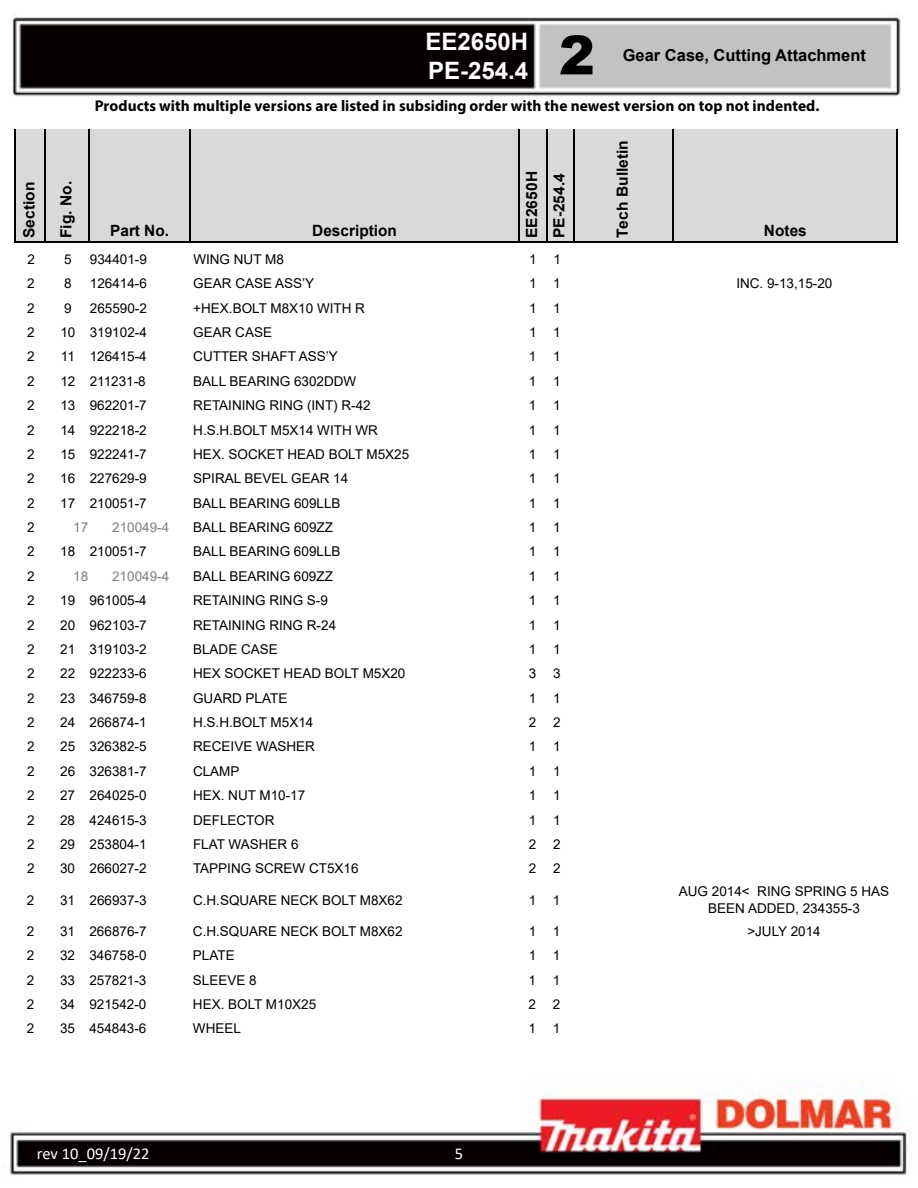
<style>
.page{position:relative;width:918px;height:1188px;background:#fff}
.page>*{position:absolute;margin:0;border:0;box-sizing:border-box;transform-origin:0 0}
.t1{font:900 54px "Arial";color:#000}
.t2{font:700 24px/28.8px "Arial";color:#fff}
.t3{font:700 16.5px "Arial";color:#000}
.t4{font:16.5px "Calibri";color:#fff}
.t5{font:700 15.6px "Myriad Pro";letter-spacing:.005em;color:#000}
.t6{font:700 15.6px "Arial";letter-spacing:.005em;color:#000}
.t7{font:700 15.45px "Arial";letter-spacing:.005em;color:#000}
.t8{font:13.5px/16.2px "Arial";color:#000;text-align:center}
.t9{font:13.5px "Arial";color:#7f7f7f}
</style>
<div class="page">
<img style="left:8px;top:17px;width:900px;height:1158px">
<div style="left:16px;top:129px;width:882px;height:113px;background:#d9d9d9"></div>
<hr style="left:15px;top:129px;width:1px;height:114px;background:#000">
<hr style="left:44px;top:129px;width:2px;height:114px;background:#000">
<hr style="left:88px;top:129px;width:2px;height:114px;background:#000">
<hr style="left:189px;top:129px;width:2px;height:114px;background:#000">
<hr style="left:518px;top:129px;width:2px;height:114px;background:#000">
<hr style="left:546px;top:129px;width:1px;height:114px;background:#000">
<hr style="left:573px;top:129px;width:2px;height:114px;background:#000">
<hr style="left:673px;top:129px;width:1px;height:114px;background:#000">
<hr style="left:897px;top:129px;width:1px;height:114px;background:#000">
<hr style="left:16px;top:241px;width:882px;height:2px;background:#000">
<h2 class="t2" style="left:426px;top:28px;width:104px">EE2650H<br>PE-254.4</h2>
<h1 class="t1" style="left:559px;top:16px;width:38px">2</h1>
<p class="t3" style="left:623px;top:44px;width:245px">Gear Case, Cutting Attachment</p>
<p class="t7" style="left:18px;top:238px;width:58px;rotate:-90deg">Section</p>
<p class="t7" style="left:55px;top:238px;width:59px;rotate:-90deg">Fig. No.</p>
<p class="t5" style="left:95px;top:96px;width:726px">Products with multiple versions are listed in subsiding order with the newest version on top not indented.</p>
<p class="t6" style="left:110px;top:220px;width:61px">Part No.</p>
<p class="t6" style="left:312px;top:220px;width:86px">Description</p>
<p class="t7" style="left:521px;top:238px;width:69px;rotate:-90deg">EE2650H</p>
<p class="t7" style="left:548px;top:238px;width:67px;rotate:-90deg">PE-254.4</p>
<p class="t7" style="left:612px;top:238px;width:100px;rotate:-90deg">Tech Bulletin</p>
<p class="t6" style="left:764px;top:220px;width:44px">Notes</p>
<p class="t8" style="left:27px;top:251px;width:9px">2</p>
<p class="t8" style="left:64px;top:251px;width:9px">5</p>
<p class="t8" style="left:90px;top:251px;width:59px">934401-9</p>
<p class="t8" style="left:193px;top:251px;width:92px">WING NUT M8</p>
<p class="t8" style="left:529px;top:251px;width:33px">1 1</p>
<p class="t8" style="left:27px;top:275px;width:9px">2</p>
<p class="t8" style="left:64px;top:275px;width:9px">8</p>
<p class="t8" style="left:90px;top:275px;width:59px">126414-6</p>
<p class="t8" style="left:193px;top:275px;width:122px">GEAR CASE ASS’Y</p>
<p class="t8" style="left:529px;top:275px;width:33px">1 1</p>
<p class="t8" style="left:736px;top:275px;width:98px">INC. 9-13,15-20</p>
<p class="t8" style="left:27px;top:300px;width:9px">2</p>
<p class="t8" style="left:64px;top:300px;width:9px">9</p>
<p class="t8" style="left:90px;top:300px;width:59px">265590-2</p>
<p class="t8" style="left:193px;top:300px;width:173px">+HEX.BOLT M8X10 WITH R</p>
<p class="t8" style="left:529px;top:300px;width:33px">1 1</p>
<p class="t8" style="left:27px;top:324px;width:9px">2</p>
<p class="t8" style="left:60px;top:324px;width:88px">10 319102-4</p>
<p class="t8" style="left:193px;top:324px;width:80px">GEAR CASE</p>
<p class="t8" style="left:529px;top:324px;width:33px">1 1</p>
<p class="t8" style="left:27px;top:348px;width:9px">2</p>
<p class="t8" style="left:61px;top:348px;width:87px">11 126415-4</p>
<p class="t8" style="left:193px;top:348px;width:146px">CUTTER SHAFT ASS’Y</p>
<p class="t8" style="left:529px;top:348px;width:33px">1 1</p>
<p class="t8" style="left:27px;top:373px;width:9px">2</p>
<p class="t8" style="left:60px;top:373px;width:87px">12 211231-8</p>
<p class="t8" style="left:193px;top:373px;width:165px">BALL BEARING 6302DDW</p>
<p class="t8" style="left:529px;top:373px;width:33px">1 1</p>
<p class="t8" style="left:27px;top:397px;width:9px">2</p>
<p class="t8" style="left:60px;top:397px;width:88px">13 962201-7</p>
<p class="t8" style="left:193px;top:397px;width:179px">RETAINING RING (INT) R-42</p>
<p class="t8" style="left:529px;top:397px;width:33px">1 1</p>
<p class="t8" style="left:27px;top:422px;width:9px">2</p>
<p class="t8" style="left:60px;top:422px;width:88px">14 922218-2</p>
<p class="t8" style="left:193px;top:422px;width:186px">H.S.H.BOLT M5X14 WITH WR</p>
<p class="t8" style="left:529px;top:422px;width:33px">1 1</p>
<p class="t8" style="left:27px;top:446px;width:9px">2</p>
<p class="t8" style="left:60px;top:446px;width:88px">15 922241-7</p>
<p class="t8" style="left:193px;top:446px;width:218px">HEX. SOCKET HEAD BOLT M5X25</p>
<p class="t8" style="left:529px;top:446px;width:33px">1 1</p>
<p class="t8" style="left:27px;top:470px;width:9px">2</p>
<p class="t8" style="left:60px;top:470px;width:88px">16 227629-9</p>
<p class="t8" style="left:193px;top:470px;width:157px">SPIRAL BEVEL GEAR 14</p>
<p class="t8" style="left:529px;top:470px;width:33px">1 1</p>
<p class="t8" style="left:27px;top:495px;width:9px">2</p>
<p class="t8" style="left:60px;top:495px;width:88px">17 210051-7</p>
<p class="t8" style="left:193px;top:495px;width:149px">BALL BEARING 609LLB</p>
<p class="t8" style="left:529px;top:495px;width:33px">1 1</p>
<p class="t8" style="left:27px;top:519px;width:9px">2</p>
<p class="t9" style="left:73px;top:518px;width:17px">17</p>
<p class="t9" style="left:112px;top:518px;width:59px">210049-4</p>
<p class="t8" style="left:193px;top:519px;width:141px">BALL BEARING 609ZZ</p>
<p class="t8" style="left:529px;top:519px;width:33px">1 1</p>
<p class="t8" style="left:27px;top:543px;width:9px">2</p>
<p class="t8" style="left:60px;top:543px;width:88px">18 210051-7</p>
<p class="t8" style="left:193px;top:543px;width:149px">BALL BEARING 609LLB</p>
<p class="t8" style="left:529px;top:543px;width:33px">1 1</p>
<p class="t8" style="left:27px;top:568px;width:9px">2</p>
<p class="t9" style="left:73px;top:567px;width:17px">18</p>
<p class="t9" style="left:112px;top:567px;width:59px">210049-4</p>
<p class="t8" style="left:193px;top:568px;width:141px">BALL BEARING 609ZZ</p>
<p class="t8" style="left:529px;top:568px;width:33px">1 1</p>
<p class="t8" style="left:27px;top:592px;width:9px">2</p>
<p class="t8" style="left:60px;top:592px;width:88px">19 961005-4</p>
<p class="t8" style="left:193px;top:592px;width:136px">RETAINING RING S-9</p>
<p class="t8" style="left:529px;top:592px;width:33px">1 1</p>
<p class="t8" style="left:27px;top:617px;width:9px">2</p>
<p class="t8" style="left:60px;top:617px;width:88px">20 962103-7</p>
<p class="t8" style="left:193px;top:617px;width:145px">RETAINING RING R-24</p>
<p class="t8" style="left:529px;top:617px;width:33px">1 1</p>
<p class="t8" style="left:27px;top:641px;width:9px">2</p>
<p class="t8" style="left:60px;top:641px;width:88px">21 319103-2</p>
<p class="t8" style="left:193px;top:641px;width:86px">BLADE CASE</p>
<p class="t8" style="left:529px;top:641px;width:33px">1 1</p>
<p class="t8" style="left:27px;top:665px;width:9px">2</p>
<p class="t8" style="left:60px;top:665px;width:88px">22 922233-6</p>
<p class="t8" style="left:193px;top:665px;width:214px">HEX SOCKET HEAD BOLT M5X20</p>
<p class="t8" style="left:529px;top:665px;width:33px">3 3</p>
<p class="t8" style="left:27px;top:690px;width:9px">2</p>
<p class="t8" style="left:60px;top:690px;width:88px">23 346759-8</p>
<p class="t8" style="left:193px;top:690px;width:96px">GUARD PLATE</p>
<p class="t8" style="left:529px;top:690px;width:33px">1 1</p>
<p class="t8" style="left:27px;top:714px;width:9px">2</p>
<p class="t8" style="left:60px;top:714px;width:88px">24 266874-1</p>
<p class="t8" style="left:193px;top:714px;width:122px">H.S.H.BOLT M5X14</p>
<p class="t8" style="left:529px;top:714px;width:33px">2 2</p>
<p class="t8" style="left:27px;top:739px;width:9px">2</p>
<p class="t8" style="left:60px;top:739px;width:88px">25 326382-5</p>
<p class="t8" style="left:193px;top:739px;width:123px">RECEIVE WASHER</p>
<p class="t8" style="left:529px;top:739px;width:33px">1 1</p>
<p class="t8" style="left:27px;top:763px;width:9px">2</p>
<p class="t8" style="left:60px;top:763px;width:88px">26 326381-7</p>
<p class="t8" style="left:193px;top:763px;width:48px">CLAMP</p>
<p class="t8" style="left:529px;top:763px;width:33px">1 1</p>
<p class="t8" style="left:27px;top:787px;width:9px">2</p>
<p class="t8" style="left:60px;top:787px;width:88px">27 264025-0</p>
<p class="t8" style="left:193px;top:787px;width:114px">HEX. NUT M10-17</p>
<p class="t8" style="left:529px;top:787px;width:33px">1 1</p>
<p class="t8" style="left:27px;top:812px;width:9px">2</p>
<p class="t8" style="left:60px;top:812px;width:88px">28 424615-3</p>
<p class="t8" style="left:193px;top:812px;width:83px">DEFLECTOR</p>
<p class="t8" style="left:529px;top:812px;width:33px">1 1</p>
<p class="t8" style="left:27px;top:836px;width:9px">2</p>
<p class="t8" style="left:60px;top:836px;width:88px">29 253804-1</p>
<p class="t8" style="left:193px;top:836px;width:107px">FLAT WASHER 6</p>
<p class="t8" style="left:529px;top:836px;width:33px">2 2</p>
<p class="t8" style="left:27px;top:860px;width:9px">2</p>
<p class="t8" style="left:60px;top:860px;width:88px">30 266027-2</p>
<p class="t8" style="left:193px;top:860px;width:167px">TAPPING SCREW CT5X16</p>
<p class="t8" style="left:529px;top:860px;width:33px">2 2</p>
<p class="t8" style="left:27px;top:892px;width:9px">2</p>
<p class="t8" style="left:60px;top:892px;width:88px">31 266937-3</p>
<p class="t8" style="left:193px;top:892px;width:211px">C.H.SQUARE NECK BOLT M8X62</p>
<p class="t8" style="left:529px;top:892px;width:33px">1 1</p>
<p class="t8" style="left:679px;top:884px;width:212px">AUG 2014&lt; RING SPRING 5 HAS<br>BEEN ADDED, 234355-3</p>
<p class="t8" style="left:27px;top:923px;width:9px">2</p>
<p class="t8" style="left:60px;top:923px;width:88px">31 266876-7</p>
<p class="t8" style="left:193px;top:923px;width:211px">C.H.SQUARE NECK BOLT M8X62</p>
<p class="t8" style="left:529px;top:923px;width:33px">1 1</p>
<p class="t8" style="left:747px;top:923px;width:75px">&gt;JULY 2014</p>
<p class="t8" style="left:27px;top:947px;width:9px">2</p>
<p class="t8" style="left:60px;top:947px;width:88px">32 346758-0</p>
<p class="t8" style="left:193px;top:947px;width:43px">PLATE</p>
<p class="t8" style="left:529px;top:947px;width:33px">1 1</p>
<p class="t8" style="left:27px;top:972px;width:9px">2</p>
<p class="t8" style="left:60px;top:972px;width:88px">33 257821-3</p>
<p class="t8" style="left:193px;top:972px;width:65px">SLEEVE 8</p>
<p class="t8" style="left:529px;top:972px;width:33px">1 1</p>
<p class="t8" style="left:27px;top:996px;width:9px">2</p>
<p class="t8" style="left:60px;top:996px;width:88px">34 921542-0</p>
<p class="t8" style="left:193px;top:996px;width:125px">HEX. BOLT M10X25</p>
<p class="t8" style="left:529px;top:996px;width:33px">2 2</p>
<p class="t8" style="left:27px;top:1020px;width:9px">2</p>
<p class="t8" style="left:60px;top:1020px;width:88px">35 454843-6</p>
<p class="t8" style="left:193px;top:1020px;width:50px">WHEEL</p>
<p class="t8" style="left:529px;top:1020px;width:33px">1 1</p>
<p class="t4" style="left:37px;top:1142px;width:114px">rev 10_09/19/22</p>
<p class="t4" style="left:455px;top:1142px;width:10px">5</p>
</div>
